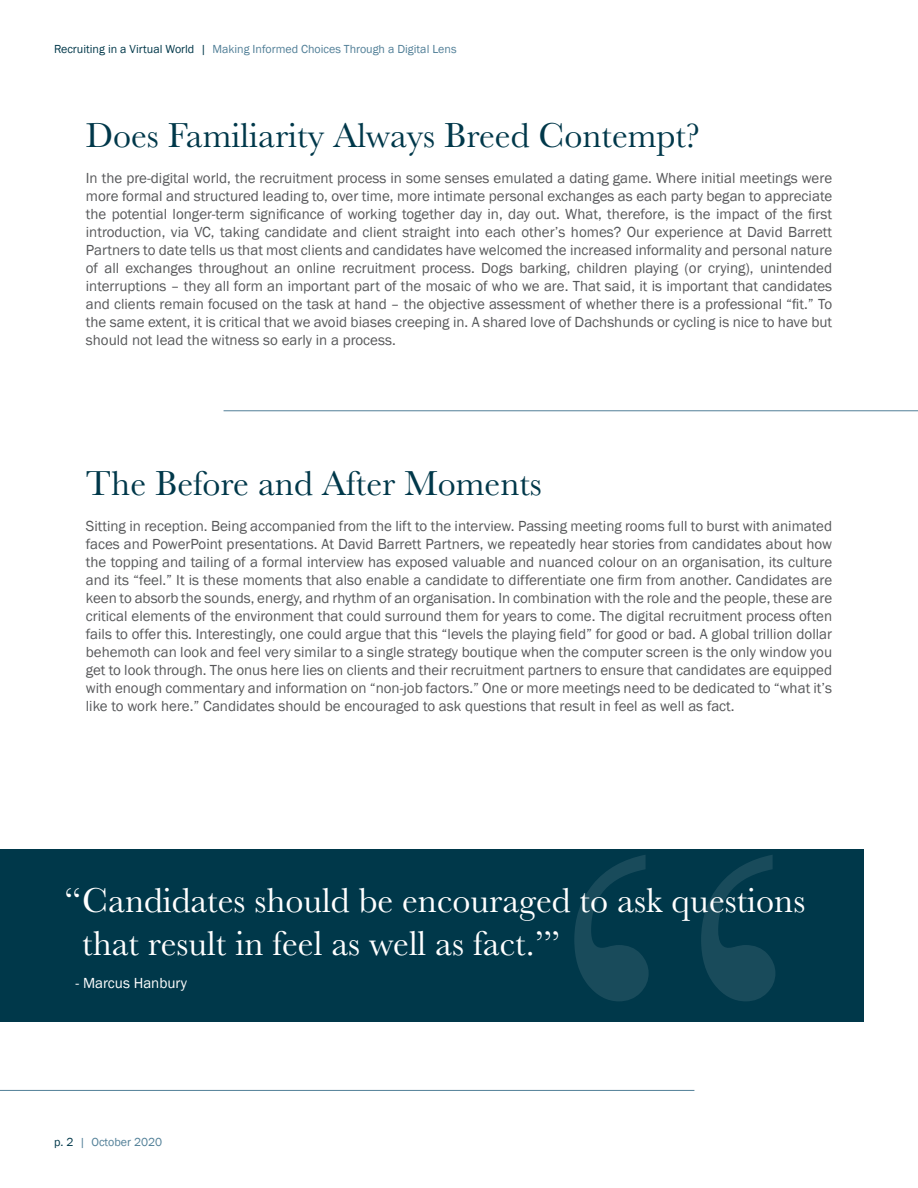
<style>
.page{position:relative;width:918px;height:1188px;background:#fff}
.page>*{position:absolute;margin:0;border:0;box-sizing:border-box;transform-origin:0 0}
.t1{font:574.5px "Baskerville";color:#fff}
.t2{font:36px "Baskerville";color:#fff}
.t3{font:36px "Baskerville";color:#00384a}
.t4{font:15px/18px "Franklin Gothic";color:#57585a;text-align:justify}
.t5{font:15px "Franklin Gothic";color:#fff}
.t6{font:12px "Franklin Gothic";color:#517f97}
.s1{color:#00384a}
</style>
<div class="page">
<hr style="left:224px;top:410px;width:694px;height:1px;background:#517f97">
<hr style="left:0;top:1090px;width:694px;height:1px;background:#517f97">
<div style="left:0;top:850px;width:864px;height:172px;background:#00384a"></div>
<p class="t6" style="left:54px;top:42px;width:404px"><span class="s1">Recruiting in a Virtual World |</span> Making Informed Choices Through a Digital Lens</p>
<p class="t3" style="left:86px;top:113px;width:616px">Does Familiarity Always Breed Contempt?</p>
<p class="t4" style="left:86px;top:170px;width:748px">In the pre-digital world, the recruitment process in some senses emulated a dating game. Where initial meetings were more formal and structured leading to, over time, more intimate personal exchanges as each party began to appreciate the potential longer-term significance of working together day in, day out. What, therefore, is the impact of the first introduction, via VC, taking candidate and client straight into each other’s homes? Our experience at David Barrett Partners to date tells us that most clients and candidates have welcomed the increased informality and personal nature of all exchanges throughout an online recruitment process. Dogs barking, children playing (or crying), unintended interruptions – they all form an important part of the mosaic of who we are. That said, it is important that candidates and clients remain focused on the task at hand – the objective assessment of whether there is a professional “fit.” To the same extent, it is critical that we avoid biases creeping in. A shared love of Dachshunds or cycling is nice to have but should not lead the witness so early in a process.</p>
<p class="t3" style="left:86px;top:461px;width:458px">The Before and After Moments</p>
<p class="t4" style="left:86px;top:518px;width:748px">Sitting in reception. Being accompanied from the lift to the interview. Passing meeting rooms full to burst with animated faces and PowerPoint presentations. At David Barrett Partners, we repeatedly hear stories from candidates about how the topping and tailing of a formal interview has exposed valuable and nuanced colour on an organisation, its culture and its “feel.” It is these moments that also enable a candidate to differentiate one firm from another. Candidates are keen to absorb the sounds, energy, and rhythm of an organisation. In combination with the role and the people, these are critical elements of the environment that could surround them for years to come. The digital recruitment process often fails to offer this. Interestingly, one could argue that this “levels the playing field” for good or bad. A global trillion dollar behemoth can look and feel very similar to a single strategy boutique when the computer screen is the only window you get to look through. The onus here lies on clients and their recruitment partners to ensure that candidates are equipped with enough commentary and information on “non-job factors.” One or more meetings need to be dedicated to “what it’s like to work here.” Candidates should be encouraged to ask questions that result in feel as well as fact.</p>
<h1 class="t1" style="left:538px;top:685px;width:265px">“</h1>
<p class="t2" style="left:64px;top:877px;width:743px">“Candidates should be encouraged to ask questions</p>
<p class="t2" style="left:82px;top:920px;width:479px">that result in feel as well as fact.’”</p>
<p class="t5" style="left:76px;top:973px;width:113px">- Marcus Hanbury</p>
<p class="t6" style="left:54px;top:1135px;width:110px"><span class="s1">p. 2</span> | October 2020</p>
</div>
